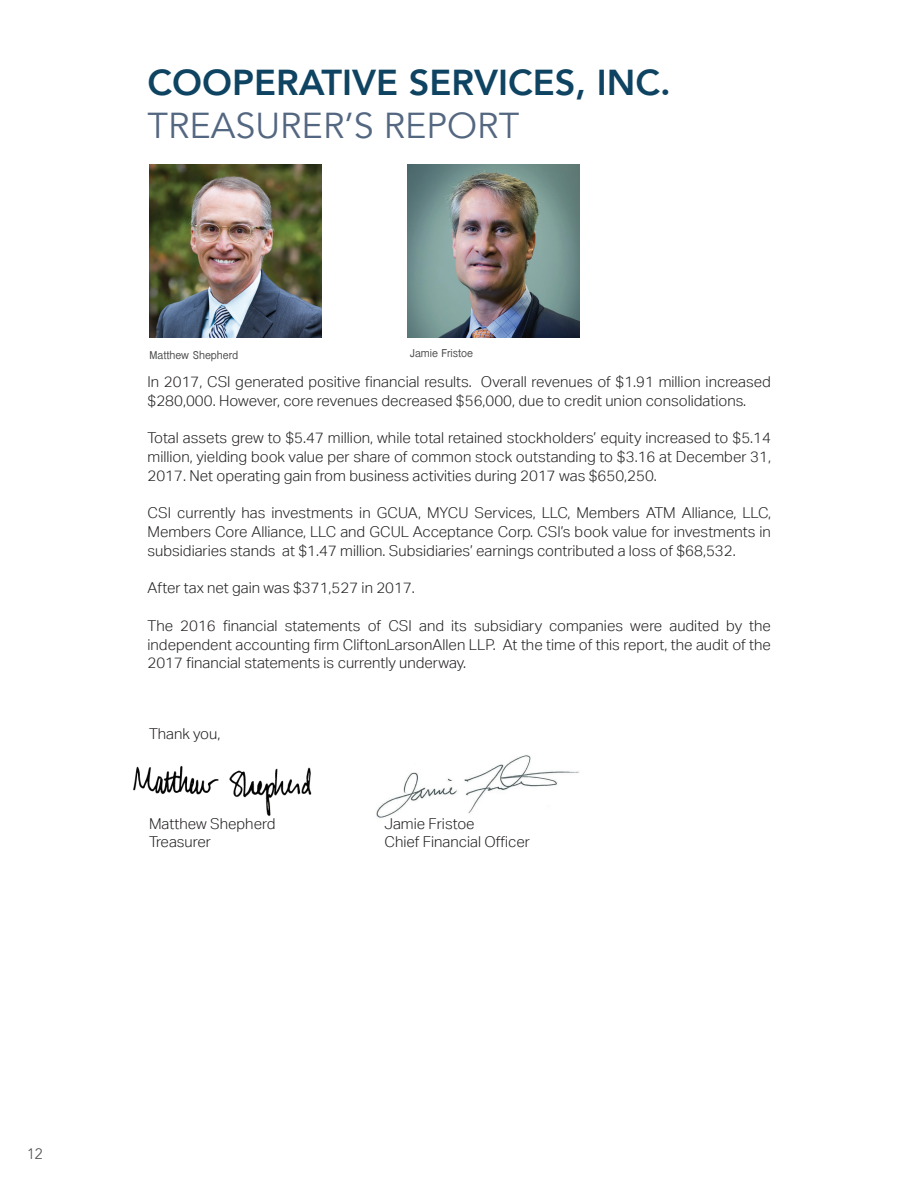
<style>
.page{position:relative;width:918px;height:1188px;background:#fff}
.page>*{position:absolute;margin:0;border:0;box-sizing:border-box;transform-origin:0 0}
.t1{font:800 36px "Avenir";color:#0e4361}
.t2{font:36px "Avenir";color:#546781}
.t3{font:300 15px/18.8px "Aktiv Grotesk";color:#231f20}
.t4{font:300 15px "Avenir LT Std";color:#4b4c4d}
.t5{font:12px "Inai Mathi";color:#4b4c4d}
</style>
<div class="page">
<img style="left:376px;top:755px;width:203px;height:63px">
<img style="left:133px;top:765px;width:179px;height:51px">
<img style="left:149px;top:165px;width:173px;height:173px">
<img style="left:408px;top:165px;width:172px;height:173px">
<h1 class="t1" style="left:148px;top:54px;width:525px">COOPERATIVE SERVICES, INC.</h1>
<h1 class="t2" style="left:148px;top:104px;width:373px">TREASURER’S REPORT</h1>
<p class="t5" style="left:149px;top:349px;width:90px">Matthew Shepherd</p>
<p class="t5" style="left:410px;top:346px;width:64px">Jamie Fristoe</p>
<p class="t3" style="left:148px;top:373px;width:625px">In 2017, CSI generated positive financial results. Overall revenues of $1.91 million increased $280,000. However, core revenues decreased $56,000, due to credit union consolidations.</p>
<p class="t3" style="left:148px;top:429px;width:625px;text-align:justify">Total assets grew to $5.47 million, while total retained stockholders’ equity increased to $5.14 million, yielding book value per share of common stock outstanding to $3.16 at December 31, 2017. Net operating gain from business activities during 2017 was $650,250.</p>
<p class="t3" style="left:148px;top:504px;width:625px;text-align:justify">CSI currently has investments in GCUA, MYCU Services, LLC, Members ATM Alliance, LLC, Members Core Alliance, LLC and GCUL Acceptance Corp. CSI’s book value for investments in subsidiaries stands at $1.47 million. Subsidiaries’ earnings contributed a loss of $68,532.</p>
<p class="t3" style="left:148px;top:579px;width:269px">After tax net gain was $371,527 in 2017.</p>
<p class="t3" style="left:148px;top:616px;width:625px;text-align:justify">The 2016 financial statements of CSI and its subsidiary companies were audited by the independent accounting firm CliftonLarsonAllen LLP. At the time of this report, the audit of the 2017 financial statements is currently underway.</p>
<p class="t3" style="left:149px;top:724px;width:73px">Thank you,</p>
<p class="t3" style="left:149px;top:814px;width:128px;line-height:18px">Matthew Shepherd<br>Treasurer</p>
<p class="t3" style="left:384px;top:814px;width:147px;line-height:18px">Jamie Fristoe<br>Chief Financial Officer</p>
<p class="t4" style="left:27px;top:1145px;width:17px">12</p>
</div>
